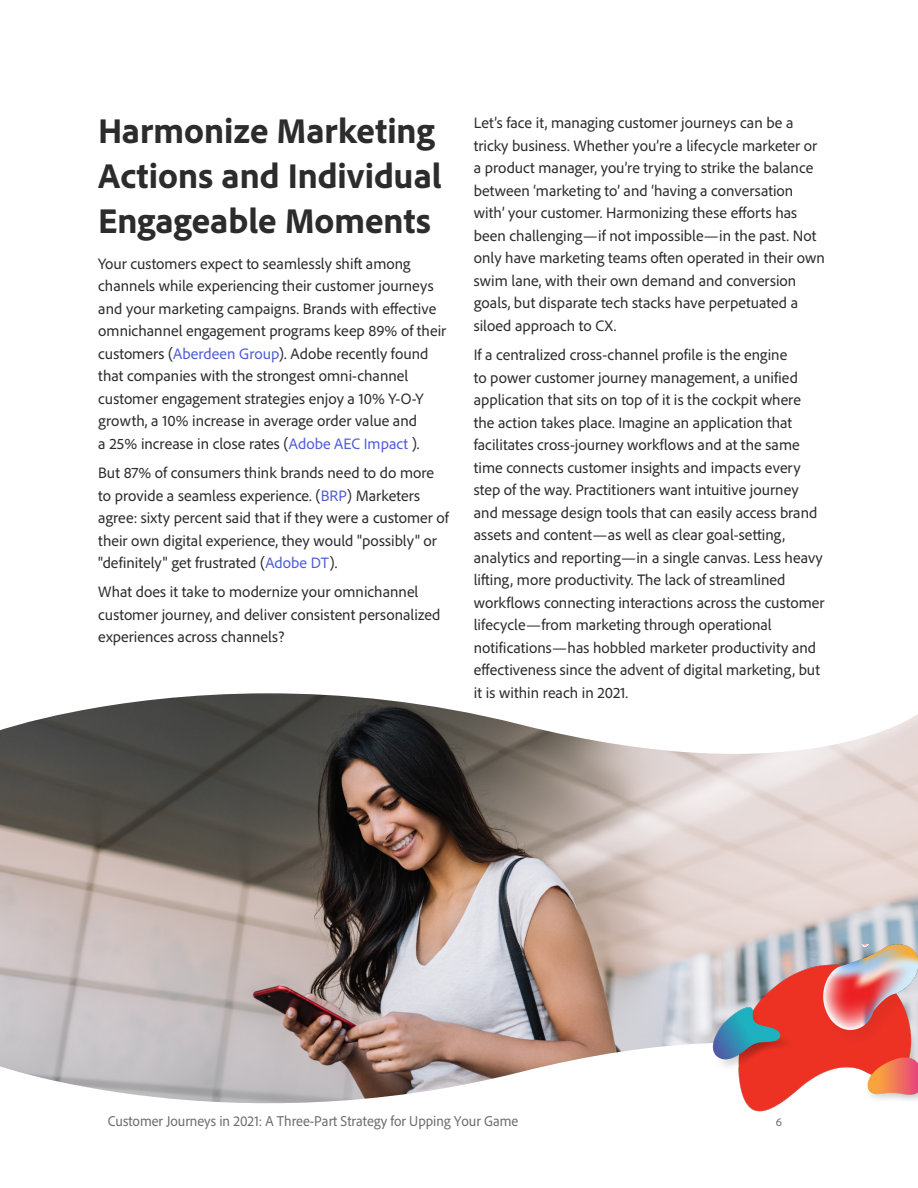
<style>
.page{position:relative;width:918px;height:1188px;background:#fff}
.page>*{position:absolute;margin:0;border:0;box-sizing:border-box;transform-origin:0 0}
.t1{font:800 36px/45px "Adobe Clean";color:#2c2c2c}
.t2{font:15.75px/22.5px "Adobe Clean";color:#2c2c2c}
.t3{font:semi-condensed 15px "Adobe Clean";color:#6e6e6e}
.t4{font:12px "Adobe Clean";color:#6e6e6e}
.s1{color:#4f5cd6}
</style>
<div class="page">
<img style="left:0;top:693px;width:918px;height:411px">
<img style="left:696px;top:944px;width:222px;height:168px">
<h1 class="t1" style="left:98px;top:107px;width:345px">Harmonize Marketing<br>Actions and Individual<br>Engageable Moments</h1>
<p class="t2" style="left:98px;top:252px;width:350px">Your customers expect to seamlessly shift among channels while experiencing their customer journeys and your marketing campaigns. Brands with effective omnichannel engagement programs keep 89% of their customers (<span class="s1">Aberdeen Group</span>). Adobe recently found that companies with the strongest omni-channel customer engagement strategies enjoy a 10% Y-O-Y growth, a 10% increase in average order value and<br>a 25% increase in close rates (<span class="s1">Adobe AEC Impact</span> ).</p>
<p class="t2" style="left:98px;top:461px;width:352px">But 87% of consumers think brands need to do more to provide a seamless experience. (<span class="s1">BRP</span>) Marketers agree: sixty percent said that if they were a customer of their own digital experience, they would "possibly" or "definitely" get frustrated (<span class="s1">Adobe DT</span>).</p>
<p class="t2" style="left:98px;top:580px;width:344px">What does it take to modernize your omnichannel customer journey, and deliver consistent personalized experiences across channels?</p>
<p class="t2" style="left:474px;top:111px;width:353px">Let’s face it, managing customer journeys can be a tricky business. Whether you’re a lifecycle marketer or a product manager, you’re trying to strike the balance between ‘marketing to’ and ‘having a conversation with’ your customer. Harmonizing these efforts has been challenging—if not impossible—in the past. Not only have marketing teams often operated in their own swim lane, with their own demand and conversion goals, but disparate tech stacks have perpetuated a siloed approach to CX.</p>
<p class="t2" style="left:474px;top:343px;width:352px">If a centralized cross-channel profile is the engine<br>to power customer journey management, a unified application that sits on top of it is the cockpit where the action takes place. Imagine an application that facilitates cross-journey workflows and at the same time connects customer insights and impacts every step of the way. Practitioners want intuitive journey and message design tools that can easily access brand assets and content—as well as clear goal-setting, analytics and reporting—in a single canvas. Less heavy lifting, more productivity. The lack of streamlined workflows connecting interactions across the customer lifecycle—from marketing through operational notifications—has hobbled marketer productivity and effectiveness since the advent of digital marketing, but it is within reach in 2021.</p>
<p class="t3" style="left:108px;top:1111px;width:412px">Customer Journeys in 2021: A Three-Part Strategy for Upping Your Game</p>
<p class="t4" style="left:776px;top:1114px;width:8px">6</p>
</div>
